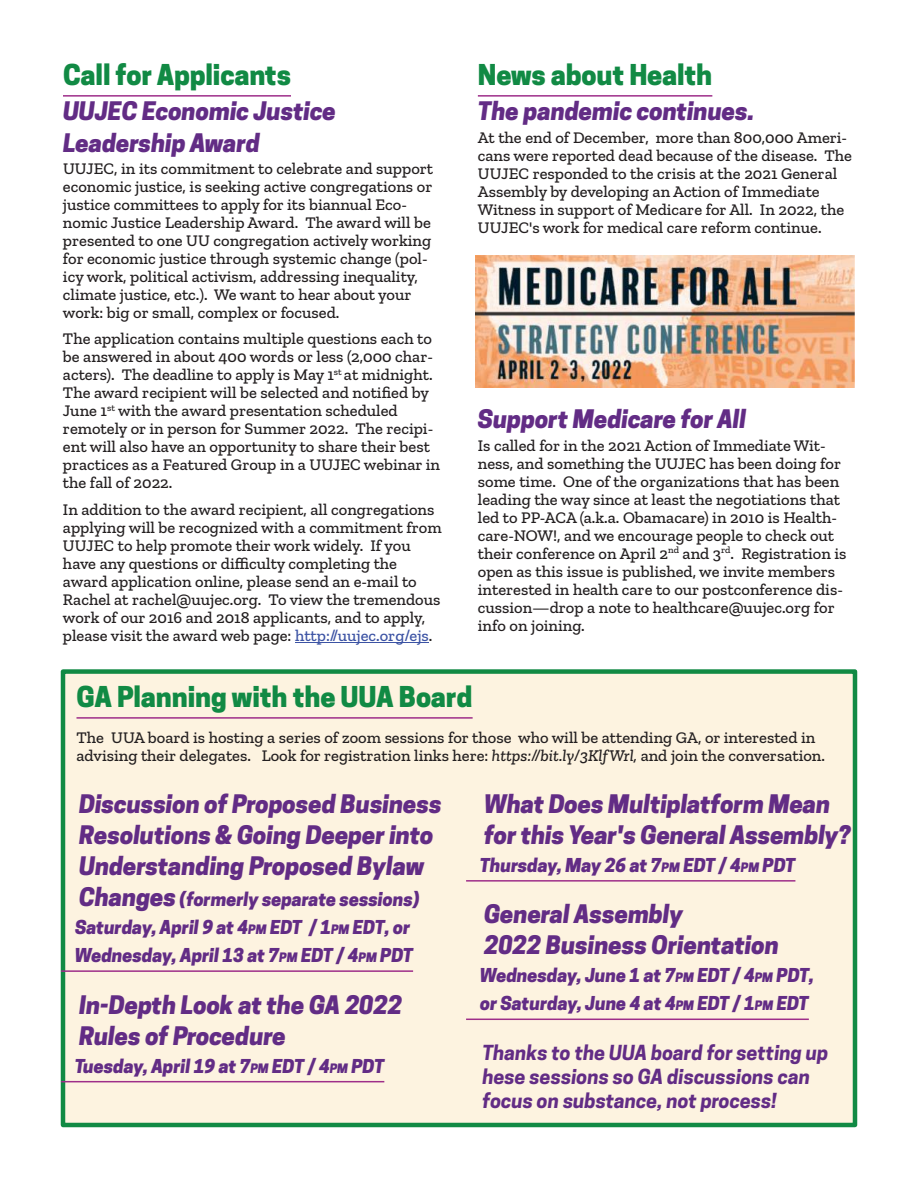
<style>
.page{position:relative;width:918px;height:1188px;background:#fff}
.page>*{position:absolute;margin:0;border:0;box-sizing:border-box;transform-origin:0 0}
.t1{font:800 27px "Cooper Hewitt";letter-spacing:-.005em;color:#118a44}
.t2{font:italic 800 24px/31.2px "Cooper Hewitt";letter-spacing:-.005em;color:#622c85}
.t3{font:italic 700 19.5px "Cooper Hewitt";color:#622c85}
.t4{font:italic 800 18px/27.9px "Cooper Hewitt";letter-spacing:-.005em;color:#622c85}
.t5{font:500 16.5px/18px "Zilla Slab";color:#231f20}
.s1{color:#3c53a4}
.s2{font-style:italic}
.s3{font-size:24px}
.s4{font-size:12.3px}
</style>
<div class="page">
<div style="left:61px;top:669px;width:796px;height:458px;background:#fdf3e0;border:4px solid #118a44"></div>
<hr style="left:63px;top:95px;width:228px;height:2px;background:#9e2e89">
<hr style="left:295px;top:642px;width:134px;height:1px;background:#3c53a4">
<hr style="left:478px;top:95px;width:234px;height:2px;background:#9e2e89">
<hr style="left:76px;top:717px;width:397px;height:2px;background:#9e2e89">
<hr style="left:61px;top:970px;width:352px;height:2px;background:#9e2e89">
<hr style="left:61px;top:1081px;width:323px;height:1px;background:#9e2e89">
<hr style="left:466px;top:880px;width:329px;height:2px;background:#9e2e89">
<hr style="left:466px;top:1019px;width:343px;height:1px;background:#9e2e89">
<img style="left:476px;top:255px;width:379px;height:132px">
<h1 class="t1" style="left:63px;top:64px;width:230px">Call for Applica ts</h1>
<h2 class="t2" style="left:63px;top:99px;width:274px">UUJEC Economic Justice<br>Le dership Aw rd</h2>
<p class="t5" style="left:63px;top:160px;width:372px">UUJEC, in its commitment to celebrate and support economic justice, is seeking active congregations or justice committees to apply for its biannual Eco&shy;nomic Justice Leadership Award. The award will be presented to one UU congregation actively working for economic justice through systemic change (pol&shy;icy work, political activism, addressing inequality, climate justice, etc.). We want to hear about your work: big or small, complex or focused.</p>
<p class="t5" style="left:63px;top:331px;width:379px">The application contains multiple questions each to be answered in about 400 words or less (2,000 char&shy;acters). The deadline to apply is May 1<sup>st</sup> at midnight.<br>The award recipient will be selected and notified by June 1<sup>st</sup> with the award presentation scheduled remotely or in person for Summer 2022. The recipi&shy;ent will also have an opportunity to share their best practices as a Featured Group in a UUJEC webinar in the fall of 2022.</p>
<p class="t5" style="left:63px;top:501px;width:380px">In addition to the award recipient, all congregations applying will be recognized with a commitment from UUJEC to help promote their work widely. If you have any questions or difficulty completing the award application online, please send an e-mail to Rachel at rachel@uujec.org. To view the tremendous work of our 2016 and 2018 applicants, and to apply, please visit the award web page: <span class="s1">http://uujec.org/ejs</span>.</p>
<h1 class="t1" style="left:478px;top:64px;width:236px">News about Health</h1>
<h2 class="t2" style="left:478px;top:99px;width:278px">The p ndemic continues.</h2>
<p class="t5" style="left:478px;top:129px;width:376px">At the end of December, more than 800,000 Ameri&shy;cans were reported dead because of the disease. The UUJEC responded to the crisis at the 2021 General Assembly by developing an Action of Immediate Witness in support of Medicare for All. In 2022, the UUJEC's work for medical care reform continue.</p>
<h2 class="t2" style="left:478px;top:407px;width:270px">Support Medic re for All</h2>
<p class="t5" style="left:478px;top:437px;width:370px">Is called for in the 2021 Action of Immediate Wit&shy;ness, and something the UUJEC has been doing for some time. One of the organizations that has been leading the way since at least the negotiations that led to PP-ACA (a.k.a. Obamacare) in 2010 is Health&shy;care-NOW!, and we encourage people to check out their conference on April 2<sup>nd</sup> and 3<sup>rd</sup>. Registration is open as this issue is published, we invite members interested in health care to our postconference dis&shy;cussion—drop a note to healthcare@uujec.org for info on joining.</p>
<h1 class="t1" style="left:76px;top:686px;width:398px">GA Pla i g with the UUA Board</h1>
<p class="t5" style="left:76px;top:729px;width:750px">The UUA board is hosting a series of zoom sessions for those who will be attending GA, or interested in advising their delegates. Look for registration links here: <span class="s2">h ps://bi .ly/3KlfWrl,</span> and join the conversation.</p>
<h2 class="t2" style="left:79px;top:791px;width:364px">Discussion of Proposed Business<br>Resolutions &amp; Going Deeper into<br>Underst nding Proposed Byl w</h2>
<p class="t4" style="left:75px;top:888px;width:346px"><span class="s3">Ch nges</span> (formerly sep r te sessions)<br>S turd y, April 9 t 4<span class="s4">PM</span> EDT / 1<span class="s4">PM</span> EDT, or<br>Wednesd y, April 13 t 7<span class="s4">PM</span> EDT / 4<span class="s4">PM</span> PDT</p>
<h2 class="t2" style="left:79px;top:992px;width:325px">In-Depth Look t the GA 2022<br>Rules of Procedure</h2>
<p class="t4" style="left:75px;top:1054px;width:311px">Tuesd y, April 19 t 7<span class="s4">PM</span> EDT / 4<span class="s4">PM</span> PDT</p>
<h2 class="t2" style="left:484px;top:791px;width:368px">Wh t Does Multipl tform Me n for this Ye r's Gener l Assembly?</h2>
<p class="t4" style="left:480px;top:853px;width:317px">Thursd y, M y 26 t 7<span class="s4">PM</span> EDT / 4<span class="s4">PM</span> PDT</p>
<h2 class="t2" style="left:484px;top:902px;width:296px">Gener l Assembly<br>2022 Business Orient tion</h2>
<p class="t4" style="left:480px;top:964px;width:336px">Wednesd y, June 1 t 7<span class="s4">PM</span> EDT / 4<span class="s4">PM</span> PDT, or S turd y, June 4 t 4<span class="s4">PM</span> EDT / 1<span class="s4">PM</span> EDT</p>
<p class="t3" style="left:482px;top:1045px;width:347px">T anks to t e UUA board for setting up</p>
<p class="t3" style="left:494px;top:1069px;width:318px">ese sessions so GA discussions can</p>
<p class="t3" style="left:482px;top:1093px;width:296px">focus on substance, not process!</p>
</div>
